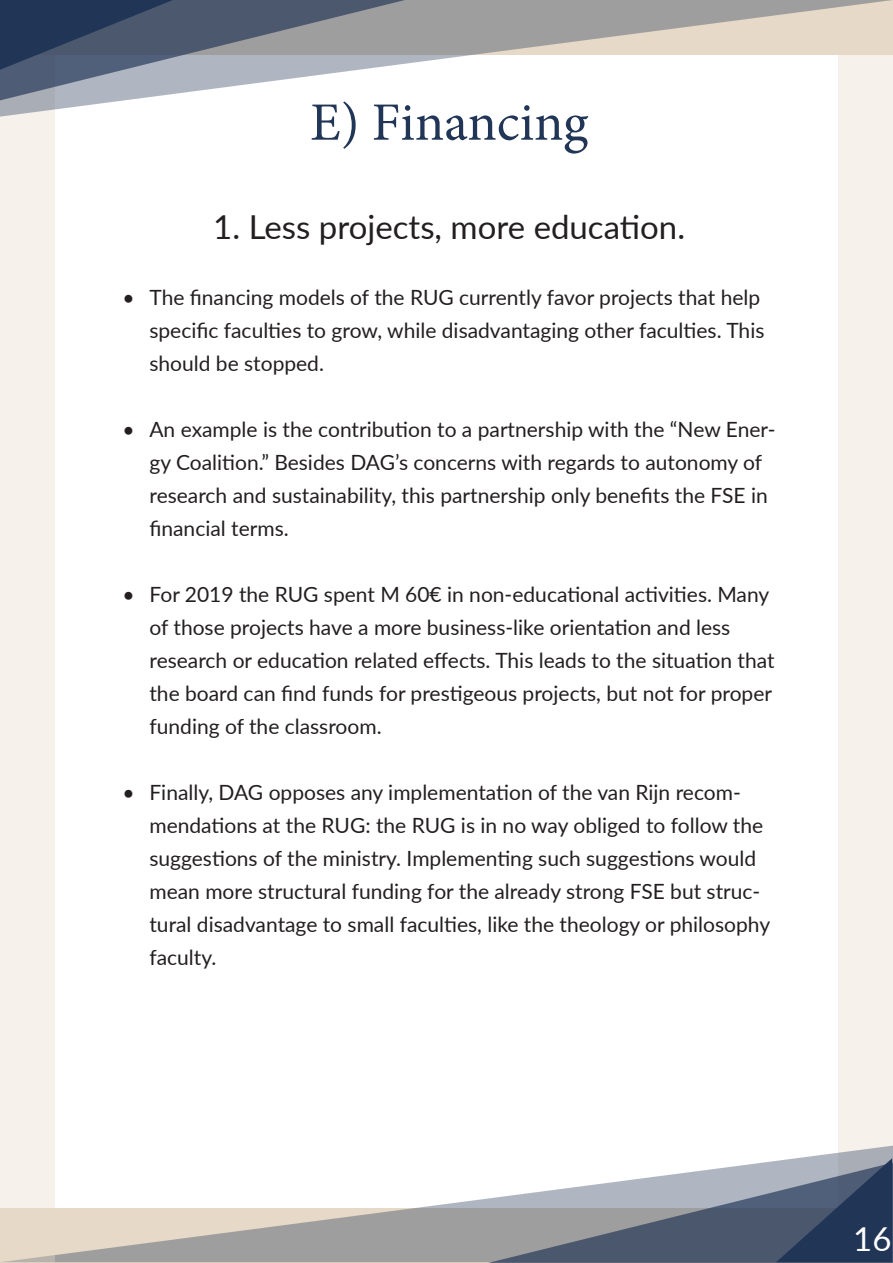
<style>
.page{position:relative;width:893px;height:1263px;background:#fff}
.page>*{position:absolute;margin:0;border:0;box-sizing:border-box;transform-origin:0 0}
.t1{font:54px "Minion Pro";color:#213556}
.t2{font:33px "Lato";color:#231f20}
.t3{font:33px "Lato";color:#fff}
.t4{font:21px/33px "Lato";color:#231f20}
</style>
<div class="page">
<div style="left:839px;top:0;width:54px;height:1262px;background:#f6f1eb"></div>
<svg style="left:54px;top:1145px;width:434px;height:117px"></svg>
<svg style="left:488px;top:1145px;width:405px;height:118px"></svg>
<div style="left:0;top:0;width:54px;height:1262px;background:#f6f1eb"></div>
<hr style="left:892px;top:0;width:1px;height:1262px;background:#e6d9c7">
<svg style="left:0;top:0;width:892px;height:117px"></svg>
<svg style="left:892px;top:55px;width:1px;height:62px"></svg>
<svg style="left:0;top:0;width:405px;height:100px;background:#7d8696"></svg>
<h1 class="t1" style="left:310px;top:86px;width:280px">E) Financing</h1>
<h2 class="t2" style="left:213px;top:203px;width:473px">1. Less projects, more education.</h2>
<p class="t4" style="left:149px;top:280px;width:616px;text-indent:-27px">• The financing models of the RUG currently favor projects that help specific faculties to grow, while disadvantaging other faculties. This should be stopped.</p>
<p class="t4" style="left:149px;top:412px;width:627px;text-indent:-27px">• An example is the contribution to a partnership with the “New Ener&shy;gy Coalition.” Besides DAG’s concerns with regards to autonomy of research and sustainability, this partnership only benefits the FSE in financial terms.</p>
<p class="t4" style="left:149px;top:577px;width:627px;text-indent:-27px">• For 2019 the RUG spent M 60€ in non-educational activities. Many of those projects have a more business-like orientation and less research or education related effects. This leads to the situation that the board can find funds for prestigeous projects, but not for proper funding of the classroom.</p>
<p class="t4" style="left:149px;top:775px;width:622px;text-indent:-27px">• Finally, DAG opposes any implementation of the van Rijn recom&shy;mendations at the RUG: the RUG is in no way obliged to follow the suggestions of the ministry. Implementing such suggestions would mean more structural funding for the already strong FSE but struc&shy;tural disadvantage to small faculties, like the theology or philosophy faculty.</p>
<h2 class="t3" style="left:853px;top:1215px;width:40px">16</h2>
</div>
